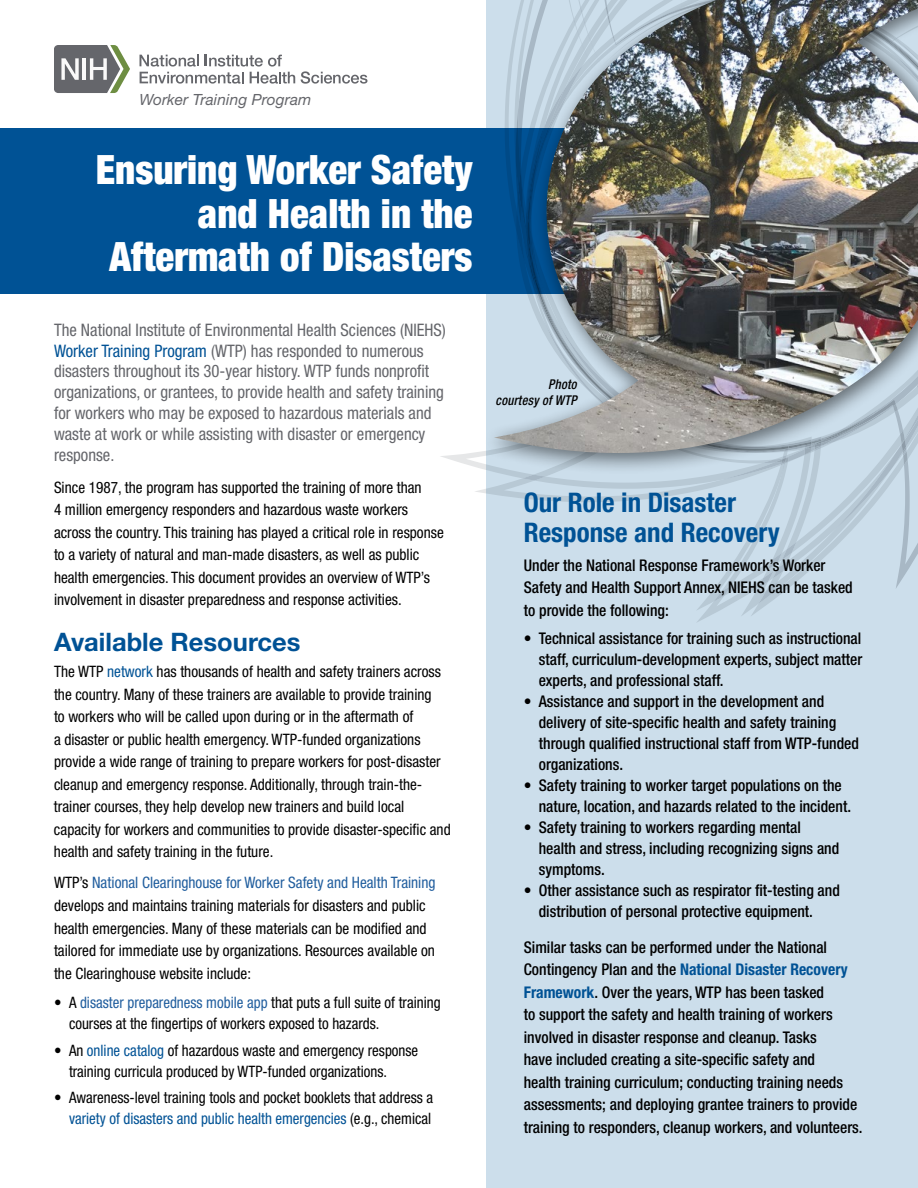
<style>
.page{position:relative;width:918px;height:1188px;background:#fff}
.page>*{position:absolute;margin:0;border:0;box-sizing:border-box;transform-origin:0 0}
.t1{font:900 condensed 40.5px/43.5px "Helvetica Neue LT Std";color:#fff;text-align:right;scale:.96 1}
.t2{font:700 condensed 27px/30px "Helvetica Neue LT Std";color:#005295}
.t3{font:700 25.5px "Helvetica Neue LT Std";color:#005295}
.t4{font:condensed 17.25px/21px "Helvetica Neue LT Std";color:#65666b}
.t5{font:500 condensed 16.2px/22.5px "Helvetica Neue LT Std";color:#000}
.t6{font:condensed 15.75px/22.5px "Helvetica Neue LT Std";color:#000}
.t7{font:condensed 15.75px/21px "Helvetica Neue LT Std";color:#000;scale:.95 1}
.t8{font:italic 15.45px "Helvetica Neue";letter-spacing:.01em;color:#65666b}
.t9{font:italic 500 condensed 13.5px/16.5px "Helvetica Neue LT Std";letter-spacing:.02em;color:#000;text-align:right;scale:.93 1}
.s1{color:#005295}
.s2{color:#215e9e}
.s3{font-weight:700;color:#005295}
</style>
<div class="page">
<div style="left:486px;top:0;width:432px;height:1188px;background:#ccdeeb"></div>
<div style="left:0;top:128px;width:918px;height:166px;background:#005295"></div>
<svg style="left:504px;top:478px;width:414px;height:139px"></svg>
<svg style="left:54px;top:45px;width:76px;height:48px"></svg>
<svg style="left:140px;top:55px;width:155px;height:29px"></svg>
<svg style="left:301px;top:71px;width:66px;height:13px"></svg>
<div style="left:482px;top:0;width:436px;height:475px;background:#000;opacity:.5"></div>
<img style="left:494px;top:0;width:424px;height:478px">
<p class="t8" style="left:140px;top:89px;width:173px">Worker Training Program</p>
<h1 class="t1" style="left:96px;top:148px;width:394px">Ensuring Worker Safety and Health in the<br>Aftermath of Disasters</h1>
<p class="t4" style="left:54px;top:319px;width:393px">The National Institute of Environmental Health Sciences (NIEHS)<br><span class="s1">Worker Training Program</span> (WTP) has responded to numerous disasters throughout its 30-year history. WTP funds nonproft organizations, or grantees, to provide health and safety training for workers who may be exposed to hazardous materials and waste at work or while assisting with disaster or emergency response.</p>
<p class="t6" style="left:54px;top:476px;width:391px">Since 1987, the program has supported the training of more than<br>4 million emergency responders and hazardous waste workers across the country. This training has played a critical role in response to a variety of natural and man-made disasters, as well as public health emergencies. This document provides an overview of WTP’s involvement in disaster preparedness and response activities.</p>
<h3 class="t3" style="left:54px;top:626px;width:248px">Available Resources</h3>
<p class="t6" style="left:54px;top:660px;width:398px">The WTP <span class="s1">network</span> has thousands of health and safety trainers across the country. Many of these trainers are available to provide training<br>to workers who will be called upon during or in the aftermath of<br>a disaster or public health emergency. WTP-funded organizations provide a wide range of training to prepare workers for post-disaster cleanup and emergency response. Additionally, through train-the&shy;trainer courses, they help develop new trainers and build local capacity for workers and communities to provide disaster-specifc and health and safety training in the future.</p>
<p class="t6" style="left:54px;top:872px;width:383px">WTP’s <span class="s2">National Clearinghouse for Worker Safety and Health Training </span>develops and maintains training materials for disasters and public health emergencies. Many of these materials can be modifed and tailored for immediate use by organizations. Resources available on the Clearinghouse website include:</p>
<p class="t7" style="left:69px;top:992px;width:393px;text-indent:-15px">• A <span class="s2">disaster preparedness mobile app</span> that puts a full suite of training courses at the fngertips of workers exposed to hazards.</p>
<p class="t7" style="left:69px;top:1039px;width:369px;text-indent:-15px">• An <span class="s1">online catalog</span> of hazardous waste and emergency response training curricula produced by WTP-funded organizations.</p>
<p class="t7" style="left:54px;top:1087px;width:401px;text-align:right">• Awareness-level training tools and pocket booklets that address a <span class="s1">variety of disasters and public health emergencies</span> (e.g., chemical</p>
<p class="t9" style="left:496px;top:376px;width:89px">Photo<br>courtesy of WTP</p>
<h2 class="t2" style="left:524px;top:487px;width:258px">Our Role in Disaster<br>Response and Recovery</h2>
<p class="t5" style="left:524px;top:554px;width:331px">Under the National Response Framework’s Worker<br>Safety and Health Support Annex, NIEHS can be tasked to provide the following:</p>
<p class="t5" style="left:539px;top:627px;width:325px;line-height:21px;text-align:justify;text-indent:-15px">• Technical assistance for training such as instructional staff, curriculum-development experts, subject matter experts, and professional staff.</p>
<p class="t5" style="left:539px;top:690px;width:322px;line-height:21px;text-indent:-15px">• Assistance and support in the development and delivery of site-specifc health and safety training through qualifed instructional staff from WTP-funded organizations.</p>
<p class="t5" style="left:539px;top:774px;width:314px;line-height:21px;text-indent:-15px">• Safety training to worker target populations on the nature, location, and hazards related to the incident.</p>
<p class="t5" style="left:539px;top:816px;width:302px;line-height:21px;text-indent:-15px">• Safety training to workers regarding mental health and stress, including recognizing signs and symptoms.</p>
<p class="t5" style="left:539px;top:879px;width:303px;line-height:21px;text-indent:-15px">• Other assistance such as respirator ft-testing and distribution of personal protective equipment.</p>
<p class="t5" style="left:524px;top:935px;width:340px">Similar tasks can be performed under the National Contingency Plan and the <span class="s3">National Disaster Recovery Framework</span>. Over the years, WTP has been tasked<br>to support the safety and health training of workers involved in disaster response and cleanup. Tasks<br>have included creating a site-specifc safety and<br>health training curriculum; conducting training needs assessments; and deploying grantee trainers to provide training to responders, cleanup workers, and volunteers.</p>
</div>
